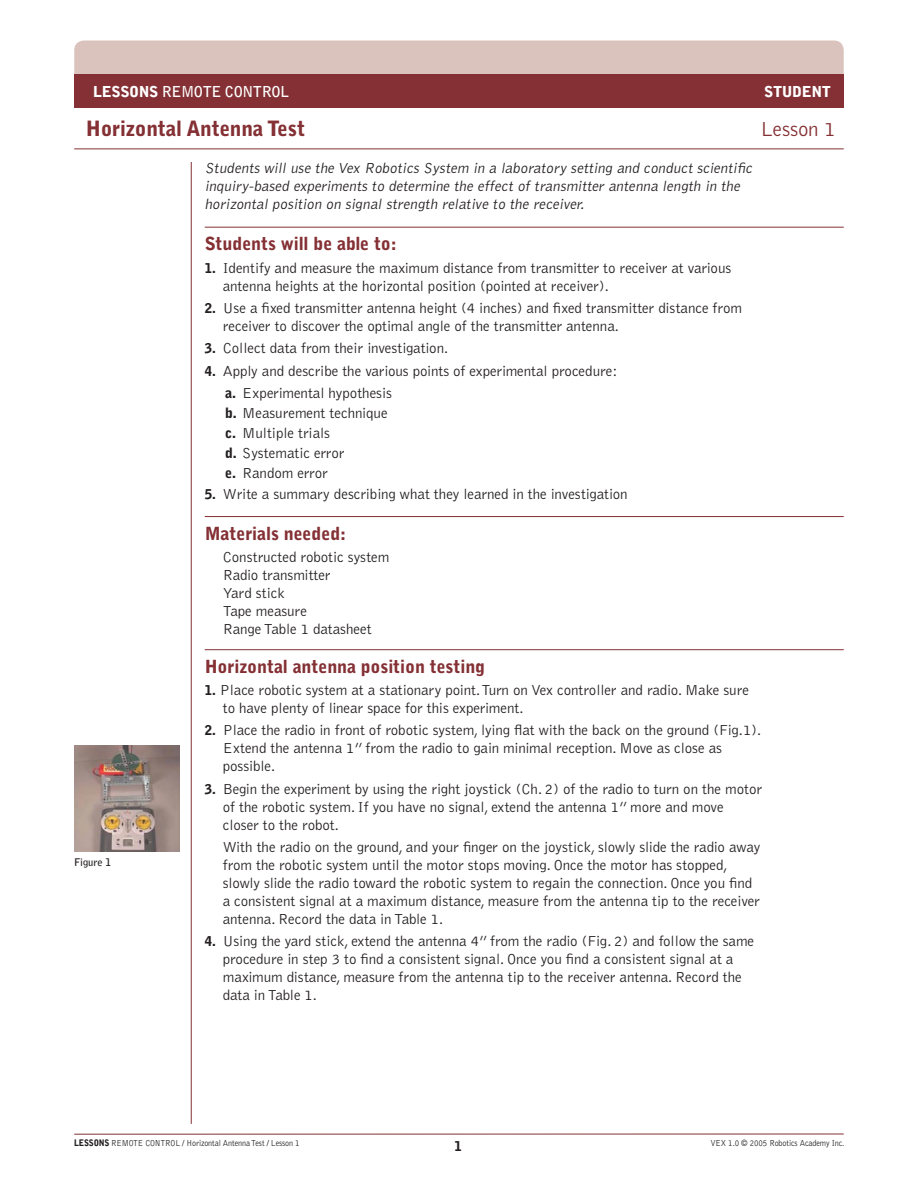
<style>
.page{position:relative;width:918px;height:1188px;background:#fff}
.page>*{position:absolute;margin:0;border:0;box-sizing:border-box;transform-origin:0 0}
.t1{font:900 21px "Bell Gothic";letter-spacing:-.01em;color:#843034}
.t2{font:300 21px "Bell Gothic";letter-spacing:-.01em;color:#843034}
.t3{font:900 18px "Bell Gothic";letter-spacing:-.005em;color:#843034}
.t4{font:300 15px/18px "Bell Gothic";letter-spacing:-.005em;color:#231f20}
.t5{font:italic 300 15px/18px "Bell Gothic";color:#231f20}
.t6{font:700 15px "Bell Gothic";letter-spacing:-.025em;color:#fff}
.t7{font:900 15px "Bell Gothic";letter-spacing:-.025em;color:#fff}
.t8{font:900 13.5px "Bell Gothic";color:#231f20}
.t9{font:700 10.5px "Bell Gothic";letter-spacing:-.005em;color:#231f20}
.t10{font:300 9px "Bell Gothic";letter-spacing:-.015em;color:#231f20;scale:.9 1}
.s1{font-weight:900}
.s2{font-weight:900;font-size:13.5px}
.s3{font-weight:900;font-size:14.25px}
</style>
<div class="page">
<hr style="left:74px;top:148px;width:770px;height:1px;background:#843034">
<hr style="left:74px;top:1134px;width:770px;height:1px;background:#843034">
<hr style="left:191px;top:162px;width:1px;height:962px;background:#843034">
<div style="left:74px;top:40px;width:770px;height:34px;background:#dbc3bd"></div>
<div style="left:74px;top:74px;width:770px;height:34px;background:#843034"></div>
<hr style="left:205px;top:227px;width:639px;height:1px;background:#843034">
<hr style="left:205px;top:516px;width:639px;height:1px;background:#843034">
<hr style="left:205px;top:649px;width:639px;height:1px;background:#843034">
<img style="left:74px;top:746px;width:106px;height:106px">
<p class="t6" style="left:93px;top:83px;width:198px"><span class="s1">LESSONS</span> REMOTE CONTROL</p>
<p class="t7" style="left:764px;top:83px;width:68px">STUDENT</p>
<h1 class="t1" style="left:86px;top:116px;width:221px">Horizontal Antenna Test</h1>
<h1 class="t2" style="left:760px;top:118px;width:77px">Lesson 1</h1>
<p class="t9" style="left:74px;top:855px;width:39px">Figure 1</p>
<p class="t5" style="left:205px;top:160px;width:552px">Students will use the Vex Robotics System in a laboratory setting and conduct scientific inquiry-based experiments to determine the effect of transmitter antenna length in the horizontal position on signal strength relative to the receiver.</p>
<p class="t3" style="left:205px;top:233px;width:194px">Students will be able to:</p>
<p class="t4" style="left:223px;top:259px;width:510px;text-indent:-18px"><span class="s2">1.</span> Identify and measure the maximum distance from transmitter to receiver at various antenna heights at the horizontal position (pointed at receiver).</p>
<p class="t4" style="left:223px;top:299px;width:521px;text-indent:-18px"><span class="s2">2.</span> Use a fixed transmitter antenna height (4 inches) and fixed transmitter distance from receiver to discover the optimal angle of the transmitter antenna.</p>
<p class="t4" style="left:205px;top:340px;width:245px"><span class="s2">3.</span> Collect data from their investigation.</p>
<p class="t4" style="left:225px;top:360px;width:394px;line-height:22.4px;text-indent:-20px"><span class="s2">4.</span> Apply and describe the various points of experimental procedure: <span class="s3">a.</span> Experimental hypothesis</p>
<p class="t4" style="left:225px;top:403px;width:164px;line-height:20.1px"><span class="s3">b.</span> Measurement technique <span class="s3">c.</span> Multiple trials<br><span class="s3">d.</span> Systematic error<br><span class="s3">e.</span> Random error</p>
<p class="t4" style="left:205px;top:485px;width:424px"><span class="s2">5.</span> Write a summary describing what they learned in the investigation</p>
<p class="t3" style="left:205px;top:523px;width:143px">Materials needed:</p>
<p class="t4" style="left:223px;top:548px;width:168px">Constructed robotic system<br>Radio transmitter<br>Yard stick<br>Tape measure<br>Range Table 1 datasheet</p>
<p class="t3" style="left:205px;top:656px;width:282px">Horizontal antenna position testing</p>
<p class="t4" style="left:223px;top:681px;width:528px;text-indent:-18px"><span class="s2">1.</span> Place robotic system at a stationary point. Turn on Vex controller and radio. Make sure to have plenty of linear space for this experiment.</p>
<p class="t4" style="left:223px;top:722px;width:540px;text-indent:-18px"><span class="s2">2.</span> Place the radio in front of robotic system, lying flat with the back on the ground (Fig.1).<br>Extend the antenna 1” from the radio to gain minimal reception. Move as close as possible.</p>
<p class="t4" style="left:223px;top:780px;width:541px;text-indent:-18px"><span class="s2">3.</span> Begin the experiment by using the right joystick (Ch. 2) of the radio to turn on the motor of the robotic system. If you have no signal, extend the antenna 1” more and move closer to the robot.</p>
<p class="t4" style="left:223px;top:838px;width:539px">With the radio on the ground, and your finger on the joystick, slowly slide the radio away from the robotic system until the motor stops moving. Once the motor has stopped, slowly slide the radio toward the robotic system to regain the connection. Once you find a consistent signal at a maximum distance, measure from the antenna tip to the receiver antenna. Record the data in Table 1.</p>
<p class="t4" style="left:223px;top:933px;width:533px;text-indent:-18px"><span class="s2">4.</span> Using the yard stick, extend the antenna 4” from the radio (Fig. 2) and follow the same procedure in step 3 to find a consistent signal. Once you find a consistent signal at a maximum distance, measure from the antenna tip to the receiver antenna. Record the data in Table 1.</p>
<p class="t10" style="left:74px;top:1138px;width:252px"><span class="s1">LESSONS</span> REMOTE CONTROL / Horizontal Antenna Test / Lesson 1</p>
<p class="t8" style="left:455px;top:1138px;width:9px">1</p>
<p class="t10" style="left:710px;top:1138px;width:150px">VEX 1.0 © 2005 Robotics Academy Inc.</p>
</div>
